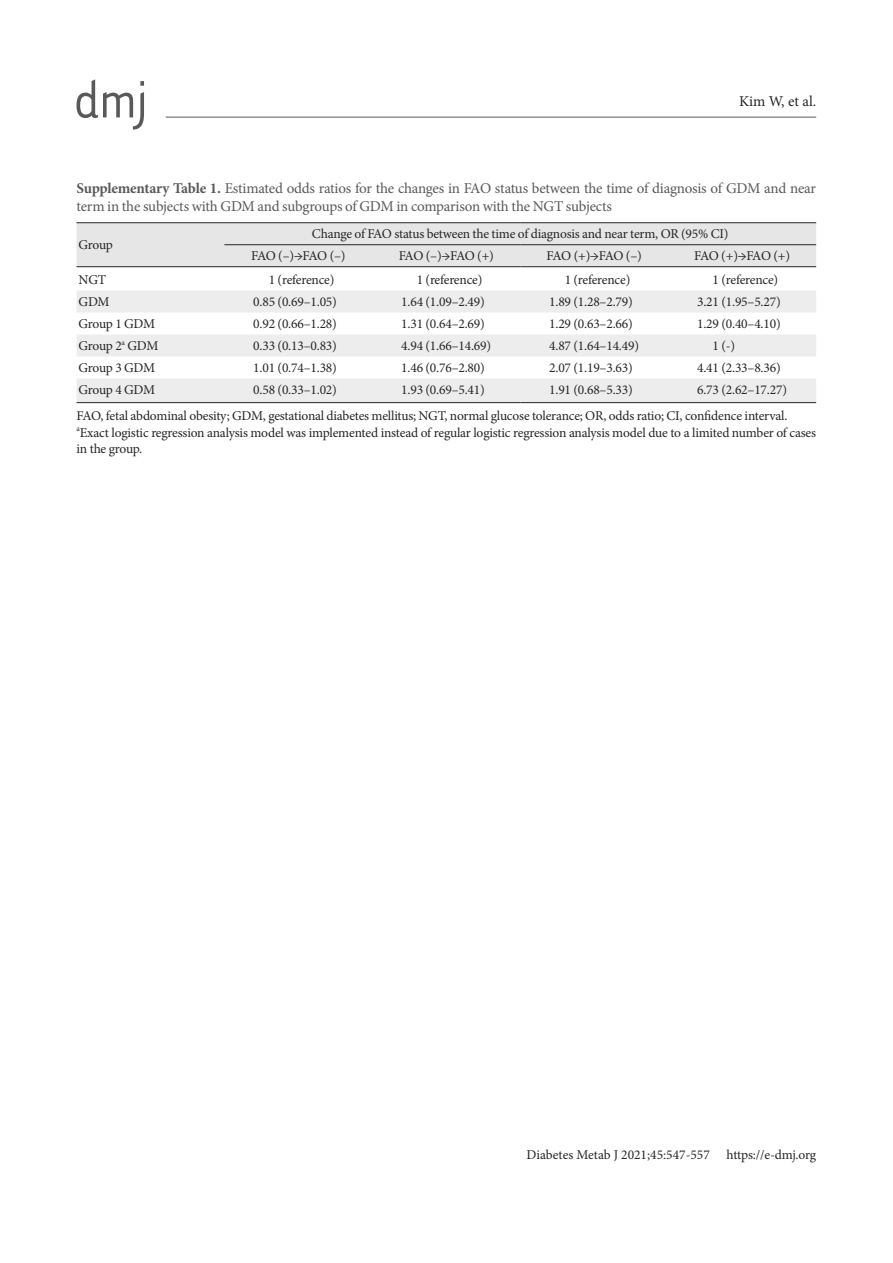
<style>
.page{position:relative;width:893px;height:1263px;background:#fff}
.page>*{position:absolute;margin:0;border:0;box-sizing:border-box;transform-origin:0 0}
.t1{font:15px/18px "Minion Pro";letter-spacing:-.015em;color:#595959}
.t2{font:15px "Minion Pro";color:#252525}
.t3{font:13.5px/22px "Minion Pro";letter-spacing:-.015em;color:#252525}
.s1{font-weight:700}
</style>
<div class="page">
<hr style="left:166px;top:117px;width:650px;height:1px;background:#595959">
<svg style="left:77px;top:79px;width:67px;height:51px"></svg>
<div style="left:77px;top:223px;width:739px;height:43px;background:#e6e6e6"></div>
<svg style="left:77px;top:291px;width:739px;height:111px;fill:#ededed"></svg>
<hr style="left:77px;top:222px;width:443px;height:1px;background:#252525">
<hr style="left:520px;top:222px;width:296px;height:1px;background:#252525">
<hr style="left:77px;top:402px;width:443px;height:1px;background:#252525">
<hr style="left:520px;top:402px;width:296px;height:1px;background:#252525">
<hr style="left:224px;top:244px;width:296px;height:1px;background:#252525">
<hr style="left:520px;top:244px;width:296px;height:1px;background:#252525">
<hr style="left:77px;top:266px;width:443px;height:1px;background:#252525">
<hr style="left:520px;top:266px;width:296px;height:1px;background:#252525">
<p class="t2" style="left:739px;top:95px;width:79px">Kim W, et al.</p>
<p class="t1" style="left:77px;top:181px;width:741px"><span class="s1">Supplementary Table 1.</span> Estimated odds ratios for the changes in FAO status between the time of diagnosis of GDM and near term in the subjects with GDM and subgroups of GDM in comparison with the NGT subjects</p>
<p class="t3" style="left:79px;top:235px;width:36px">Group</p>
<p class="t3" style="left:251px;top:224px;width:479px;text-indent:61px">Change of FAO status between the time of diagnosis and near term, OR (95% CI)<br>FAO (–)→FAO (–)</p>
<p class="t3" style="left:399px;top:246px;width:97px">FAO (–)→FAO (+)</p>
<p class="t3" style="left:547px;top:246px;width:97px">FAO (+)→FAO (–)</p>
<p class="t3" style="left:694px;top:246px;width:98px">FAO (+)→FAO (+)</p>
<p class="t3" style="left:79px;top:270px;width:29px">NGT</p>
<p class="t3" style="left:269px;top:270px;width:67px">1 (reference)</p>
<p class="t3" style="left:417px;top:270px;width:67px">1 (reference)</p>
<p class="t3" style="left:565px;top:270px;width:67px">1 (reference)</p>
<p class="t3" style="left:712px;top:270px;width:67px">1 (reference)</p>
<p class="t3" style="left:79px;top:292px;width:32px">GDM</p>
<p class="t3" style="left:253px;top:292px;width:85px">0.85 (0.69–1.05)</p>
<p class="t3" style="left:401px;top:292px;width:85px">1.64 (1.09–2.49)</p>
<p class="t3" style="left:549px;top:292px;width:85px">1.89 (1.28–2.79)</p>
<p class="t3" style="left:697px;top:292px;width:85px">3.21 (1.95–5.27)</p>
<p class="t3" style="left:79px;top:314px;width:78px">Group 1 GDM</p>
<p class="t3" style="left:253px;top:314px;width:85px">0.92 (0.66–1.28)</p>
<p class="t3" style="left:401px;top:314px;width:85px">1.31 (0.64–2.69)</p>
<p class="t3" style="left:549px;top:314px;width:85px">1.29 (0.63–2.66)</p>
<p class="t3" style="left:697px;top:314px;width:85px">1.29 (0.40–4.10)</p>
<p class="t3" style="left:79px;top:336px;width:81px">Group 2<sup>a</sup> GDM</p>
<p class="t3" style="left:253px;top:336px;width:85px">0.33 (0.13–0.83)</p>
<p class="t3" style="left:401px;top:336px;width:91px">4.94 (1.66–14.69)</p>
<p class="t3" style="left:549px;top:336px;width:91px">4.87 (1.64–14.49)</p>
<p class="t3" style="left:712px;top:336px;width:24px">1 (-)</p>
<p class="t3" style="left:79px;top:358px;width:78px">Group 3 GDM</p>
<p class="t3" style="left:253px;top:358px;width:85px">1.01 (0.74–1.38)</p>
<p class="t3" style="left:401px;top:358px;width:85px">1.46 (0.76–2.80)</p>
<p class="t3" style="left:549px;top:358px;width:85px">2.07 (1.19–3.63)</p>
<p class="t3" style="left:697px;top:358px;width:85px">4.41 (2.33–8.36)</p>
<p class="t3" style="left:79px;top:380px;width:78px">Group 4 GDM</p>
<p class="t3" style="left:253px;top:380px;width:85px">0.58 (0.33–1.02)</p>
<p class="t3" style="left:401px;top:380px;width:85px">1.93 (0.69–5.41)</p>
<p class="t3" style="left:549px;top:380px;width:85px">1.91 (0.68–5.33)</p>
<p class="t3" style="left:77px;top:377px;width:712px;line-height:26.5px;text-align:right">6.73 (2.62–17.27)<br>FAO, fetal abdominal obesity; GDM, gestational diabetes mellitus; NGT, normal glucose tolerance; OR, odds ratio; CI, confidence interval.</p>
<p class="t3" style="left:77px;top:425px;width:741px;line-height:16.2px"><sup>a</sup>Exact logistic regression analysis model was implemented instead of regular logistic regression analysis model due to a limited number of cases in the group.</p>
<p class="t3" style="left:526px;top:1145px;width:291px">Diabetes Metab J 2021;45:547-557 https://e-dmj.org</p>
</div>
